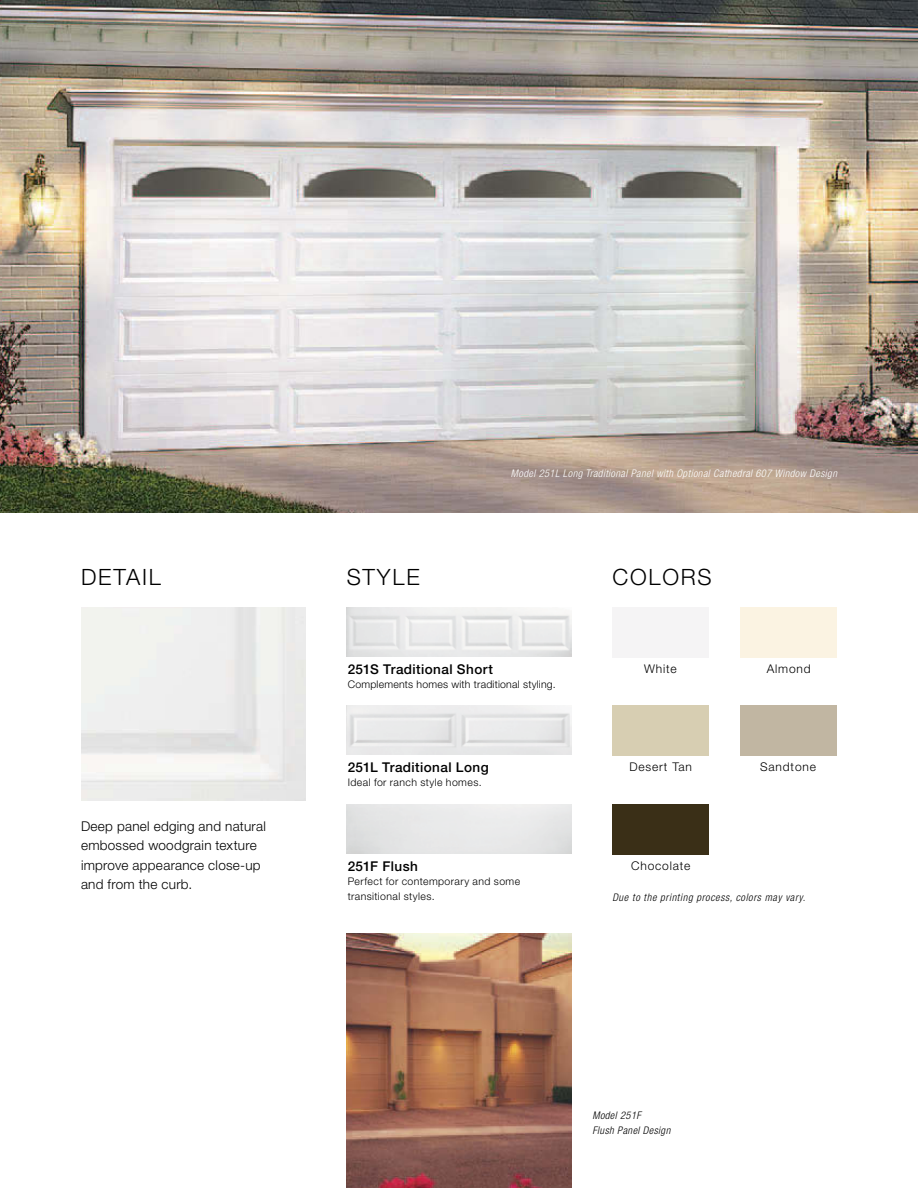
<style>
.page{position:relative;width:918px;height:1188px;background:#fff}
.page>*{position:absolute;margin:0;border:0;box-sizing:border-box;transform-origin:0 0}
.t1{font:300 22.5px "Helvetica Neue";letter-spacing:.08em;color:#000}
.t2{font:300 13.5px/19.5px "Helvetica Neue";letter-spacing:.02em;color:#000}
.t3{font:500 13.5px "Helvetica Neue";letter-spacing:.03em;color:#000}
.t4{font:300 12px "Helvetica Neue";letter-spacing:.07em;color:#000}
.t5{font:300 10.5px/14.2px "Helvetica Neue";letter-spacing:.035em;color:#000}
.t6{font:italic 300 condensed 10.5px "Helvetica Neue";letter-spacing:.04em;color:#fff}
.t7{font:italic 300 condensed 10.5px "Helvetica Neue";letter-spacing:.06em;color:#000}
.t8{font:italic 300 condensed 10.5px/15px "Helvetica Neue";letter-spacing:.04em;color:#000}
</style>
<div class="page">
<img style="left:0;top:0;width:918px;height:513px">
<img style="left:347px;top:933px;width:224px;height:255px">
<img style="left:347px;top:608px;width:224px;height:49px">
<img style="left:347px;top:706px;width:224px;height:49px">
<div style="left:613px;top:805px;width:96px;height:50px;background:#3a2f17"></div>
<p class="t6" style="left:511px;top:468px;width:328px">Model 251L Long Traditional Panel with Optional Cathedral 607 Window Design</p>
<h1 class="t1" style="left:81px;top:563px;width:81px">DETAIL</h1>
<h1 class="t1" style="left:347px;top:563px;width:75px">STYLE</h1>
<h1 class="t1" style="left:612px;top:563px;width:101px">COLORS</h1>
<p class="t2" style="left:81px;top:816px;width:186px">Deep panel edging and natural embossed woodgrain texture improve appearance close-up and from the curb.</p>
<p class="t3" style="left:348px;top:661px;width:147px">251S Traditional Short</p>
<p class="t5" style="left:348px;top:677px;width:210px">Complements homes with traditional styling.</p>
<p class="t4" style="left:644px;top:662px;width:34px">White</p>
<p class="t4" style="left:767px;top:662px;width:45px">Almond</p>
<p class="t3" style="left:348px;top:759px;width:142px">251L Traditional Long</p>
<p class="t5" style="left:348px;top:775px;width:135px">Ideal for ranch style homes.</p>
<p class="t4" style="left:629px;top:760px;width:64px">Desert Tan</p>
<p class="t4" style="left:760px;top:760px;width:57px">Sandtone</p>
<p class="t3" style="left:348px;top:858px;width:72px">251F Flush</p>
<p class="t5" style="left:348px;top:874px;width:174px">Perfect for contemporary and some transitional styles.</p>
<p class="t4" style="left:631px;top:859px;width:61px">Chocolate</p>
<p class="t7" style="left:612px;top:892px;width:194px">Due to the printing process, colors may vary.</p>
<p class="t8" style="left:592px;top:1108px;width:80px">Model 251F<br>Flush Panel Design</p>
</div>
